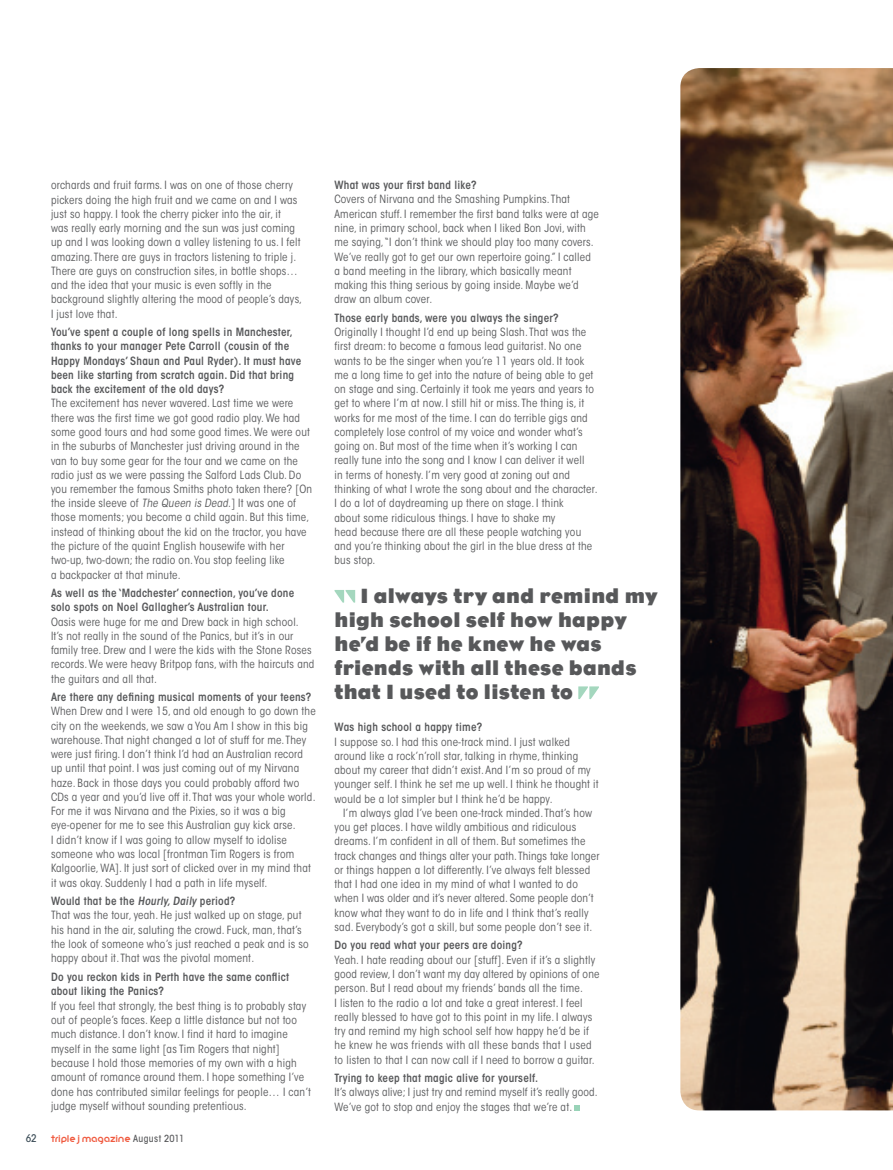
<style>
.page{position:relative;width:893px;height:1170px;background:#fff}
.page>*{position:absolute;margin:0;border:0;box-sizing:border-box;transform-origin:0 0}
.t1{font:700 21px/24px "Eagle";letter-spacing:.015em;color:#57585a}
.t2{font:condensed 11.25px/14.2px "ITC Avant Garde Std";letter-spacing:.02em;color:#57585a}
.t3{font:600 condensed 11.25px/14.2px "ITC Avant Garde Std";letter-spacing:.02em;color:#57585a}
.t4{font:500 condensed 10.5px "ITC Avant Garde Std";color:#3e4f59}
.t5{font:9.75px "triplej";letter-spacing:.045em;color:#f0593e}
.s1{font-style:italic}
.s2{font-weight:600}
.s3{font-weight:600;font-style:italic}
.s4{font-family:"ITC Avant Garde Std";font-weight:500;font-stretch:condensed;color:#57585a}
</style>
<div class="page">
<img style="left:680px;top:68px;width:213px;height:1042px">
<svg style="left:574px;top:1105px;width:6px;height:5px"></svg>
<svg style="left:334px;top:590px;width:21px;height:12px"></svg>
<svg style="left:578px;top:686px;width:21px;height:13px"></svg>
<p class="t2" style="left:51px;top:178px;width:253px">orchards and fruit farms. I was on one of those cherry pickers doing the high fruit and we came on and I was just so happy. I took the cherry picker into the air, it<br>was really early morning and the sun was just coming up and I was looking down a valley listening to us. I felt amazing. There are guys in tractors listening to triple j.<br>There are guys on construction sites, in bottle shops… and the idea that your music is even softly in the background slightly altering the mood of people’s days, I just love that.</p>
<p class="t3" style="left:51px;top:325px;width:252px">You’ve spent a couple of long spells in Manchester, thanks to your manager Pete Carroll (cousin of the Happy Mondays’ Shaun and Paul Ryder). It must have been like starting from scratch again. Did that bring back the excitement of the old days?</p>
<p class="t2" style="left:51px;top:396px;width:263px">The excitement has never wavered. Last time we were there was the first time we got good radio play. We had some good tours and had some good times. We were out in the suburbs of Manchester just driving around in the van to buy some gear for the tour and we came on the radio just as we were passing the Salford Lads Club. Do you remember the famous Smiths photo taken there? [On the inside sleeve of <span class="s1">The Queen is Dead</span>.] It was one of those moments; you become a child again. But this time, instead of thinking about the kid on the tractor, you have the picture of the quaint English housewife with her two-up, two-down; the radio on. You stop feeling like<br>a backpacker at that minute.</p>
<p class="t3" style="left:51px;top:585px;width:245px">As well as the ‘Madchester’ connection, you’ve done solo spots on Noel Gallagher’s Australian tour.</p>
<p class="t2" style="left:51px;top:614px;width:265px">Oasis were huge for me and Drew back in high school.<br>It’s not really in the sound of the Panics, but it’s in our family tree. Drew and I were the kids with the Stone Roses records. We were heavy Britpop fans, with the haircuts and the guitars and all that.</p>
<p class="t3" style="left:51px;top:689px;width:262px">Are there any defining musical moments of your teens?</p>
<p class="t2" style="left:51px;top:704px;width:266px">When Drew and I were 15, and old enough to go down the city on the weekends, we saw a You Am I show in this big warehouse. That night changed a lot of stuff for me. They were just firing. I don’t think I’d had an Australian record up until that point. I was just coming out of my Nirvana haze. Back in those days you could probably afford two CDs a year and you’d live off it. That was your whole world.<br>For me it was Nirvana and the Pixies, so it was a big eye-opener for me to see this Australian guy kick arse.<br>I didn’t know if I was going to allow myself to idolise someone who was local [frontman Tim Rogers is from Kalgoorlie, WA]. It just sort of clicked over in my mind that it was okay. Suddenly I had a path in life myself.</p>
<p class="t2" style="left:51px;top:893px;width:259px"><span class="s2">Would that be the</span> <span class="s3">Hourly,Daily</span> <span class="s2">period?<br></span>That was the tour, yeah. He just walked up on stage, put his hand in the air, saluting the crowd. Fuck, man, that’s the look of someone who’s just reached a peak and is so happy about it. That was the pivotal moment.</p>
<p class="t3" style="left:51px;top:969px;width:240px">Do you reckon kids in Perth have the same conflict about liking the Panics?</p>
<p class="t2" style="left:51px;top:998px;width:261px">If you feel that strongly, the best thing is to probably stay out of people’s faces. Keep a little distance but not too much distance. I don’t know. I find it hard to imagine myself in the same light [as Tim Rogers that night] because I hold those memories of my own with a high amount of romance around them. I hope something I’ve done has contributed similar feelings for people… I can’t judge myself without sounding pretentious.</p>
<p class="t4" style="left:26px;top:1131px;width:12px">62</p>
<p class="t5" style="left:51px;top:1132px;width:135px">triple j magazine <span class="s4">August 2011</span></p>
<p class="t3" style="left:334px;top:178px;width:144px">What was your first band like?</p>
<p class="t2" style="left:334px;top:192px;width:266px">Covers of Nirvana and the Smashing Pumpkins. That American stuff. I remember the first band talks were at age nine, in primary school, back when I liked Bon Jovi, with me saying, “I don’t think we should play too many covers.<br>We’ve really got to get our own repertoire going.” I called a band meeting in the library, which basically meant making this thing serious by going inside. Maybe we’d draw an album cover.</p>
<p class="t3" style="left:334px;top:310px;width:226px">Those early bands, were you always the singer?</p>
<p class="t2" style="left:334px;top:325px;width:265px">Originally I thought I’d end up being Slash. That was the first dream: to become a famous lead guitarist. No one wants to be the singer when you’re 11 years old. It took me a long time to get into the nature of being able to get on stage and sing. Certainly it took me years and years to get to where I’m at now. I still hit or miss. The thing is, it works for me most of the time. I can do terrible gigs and completely lose control of my voice and wonder what’s going on. But most of the time when it’s working I can really tune into the song and I know I can deliver it well<br>in terms of honesty. I’m very good at zoning out and thinking of what I wrote the song about and the character.<br>I do a lot of daydreaming up there on stage. I think<br>about some ridiculous things. I have to shake my<br>head because there are all these people watching you and you’re thinking about the girl in the blue dress at the bus stop.</p>
<h1 class="t1" style="left:334px;top:584px;width:324px;text-indent:26px">I always try and remind my high school self how happy he’d be if he knew he was friends with all these bands that I used to listen to</h1>
<p class="t3" style="left:334px;top:720px;width:149px">Was high school a happy time?</p>
<p class="t2" style="left:334px;top:734px;width:266px">I suppose so. I had this one-track mind. I just walked around like a rock’n’roll star, talking in rhyme, thinking about my career that didn’t exist. And I’m so proud of my younger self. I think he set me up well. I think he thought it would be a lot simpler but I think he’d be happy.</p>
<p class="t2" style="left:334px;top:805px;width:266px;text-indent:9px">I’m always glad I’ve been one-track minded. That’s how you get places. I have wildly ambitious and ridiculous dreams. I’m confident in all of them. But sometimes the track changes and things alter your path. Things take longer or things happen a lot differently. I’ve always felt blessed that I had one idea in my mind of what I wanted to do when I was older and it’s never altered. Some people don’t know what they want to do in life and I think that’s really sad. Everybody’s got a skill, but some people don’t see it.</p>
<p class="t3" style="left:334px;top:938px;width:190px">Do you read what your peers are doing?</p>
<p class="t2" style="left:334px;top:952px;width:266px">Yeah. I hate reading about our [stuff]. Even if it’s a slightly good review, I don’t want my day altered by opinions of one person. But I read about my friends’ bands all the time.<br>I listen to the radio a lot and take a great interest. I feel really blessed to have got to this point in my life. I always try and remind my high school self how happy he’d be if he knew he was friends with all these bands that I used to listen to that I can now call if I need to borrow a guitar.</p>
<p class="t3" style="left:334px;top:1070px;width:205px">Trying to keep that magic alive for yourself.</p>
<p class="t2" style="left:334px;top:1085px;width:265px">It’s always alive; I just try and remind myself it’s really good.<br>We’ve got to stop and enjoy the stages that we’re at.</p>
</div>
